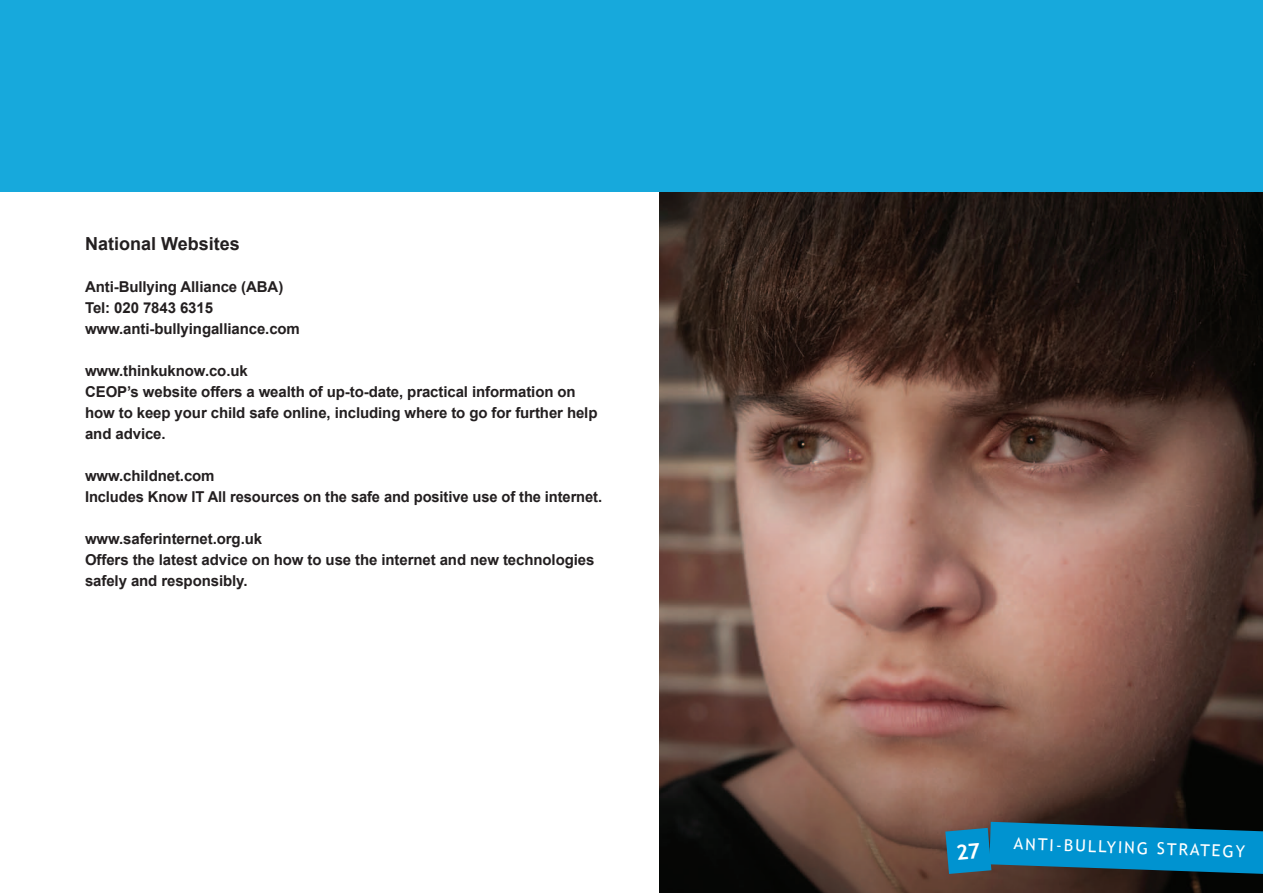
<style>
.page{position:relative;width:1263px;height:893px;background:#fff}
.page>*{position:absolute;margin:0;border:0;box-sizing:border-box;transform-origin:0 0}
.t1{font:700 18px "Arial";color:#231f20}
.t2{font:16.5px "Trebuchet MS";color:#fff}
.t3{font:700 15px/21px "Arial";letter-spacing:-.005em;color:#231f20}
</style>
<div class="page">
<img style="left:659px;top:191px;width:604px;height:702px">
<div style="left:0;top:0;width:1263px;height:191px;background:#17a9dc"></div>
<svg style="left:945px;top:822px;width:318px;height:52px;background:#0a7dad"></svg>
<p class="t1" style="left:85px;top:231px;width:156px">National Websites</p>
<p class="t3" style="left:85px;top:276px;width:200px">Anti-Bullying Alliance (ABA)</p>
<p class="t3" style="left:85px;top:297px;width:130px">Tel: 020 7843 6315</p>
<p class="t3" style="left:85px;top:318px;width:216px">www.anti-bullyingalliance.com</p>
<p class="t3" style="left:85px;top:360px;width:164px">www.thinkuknow.co.uk</p>
<p class="t3" style="left:85px;top:381px;width:514px">CEOP’s website offers a wealth of up-to-date, practical information on how to keep your child safe online, including where to go for further help and advice.</p>
<p class="t3" style="left:85px;top:465px;width:131px">www.childnet.com</p>
<p class="t3" style="left:85px;top:486px;width:518px">Includes Know IT All resources on the safe and positive use of the internet.</p>
<p class="t3" style="left:85px;top:528px;width:179px">www.saferinternet.org.uk</p>
<p class="t3" style="left:85px;top:549px;width:511px">Offers the latest advice on how to use the internet and new technologies safely and responsibly.</p>
<p class="t2" style="left:1014px;top:834px;width:233px;rotate:2deg">ANTI-BULLYING STRATEGY</p>
</div>
